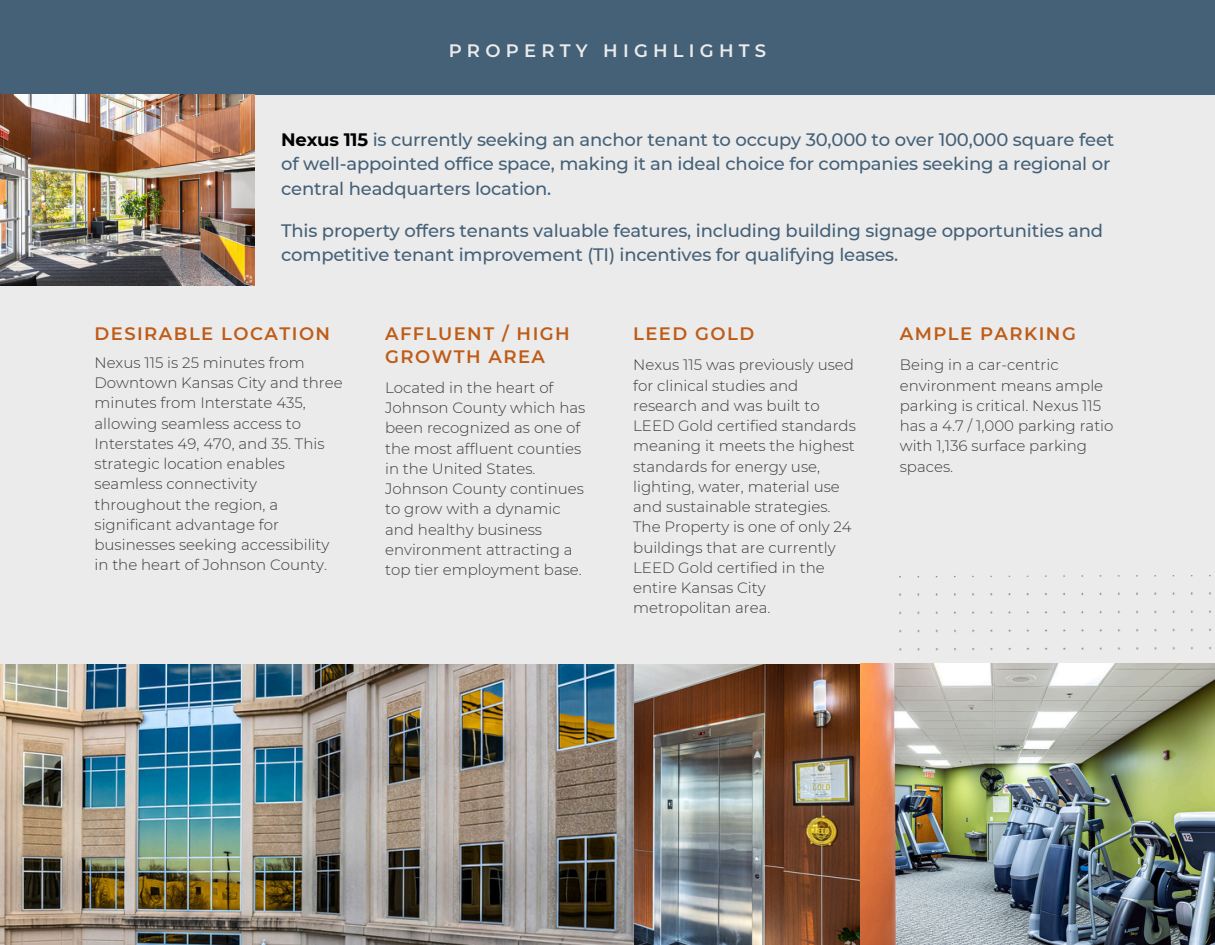
<style>
.page{position:relative;width:1215px;height:945px;background:#ebebec}
.page>*{position:absolute;margin:0;border:0;box-sizing:border-box;transform-origin:0 0}
.t1{font:500 18px/24.8px "Montserrat";letter-spacing:-.01em;color:#456177}
.t2{font:600 18px/22.5px "Montserrat";letter-spacing:.08em;color:#bf5c17}
.t3{font:600 18px "Montserrat";letter-spacing:.29em;color:#ebebec}
.t4{font:300 15px/20.2px "Montserrat";color:#3d3938}
.s1{font-weight:700;color:#000}
</style>
<div class="page">
<div style="left:0;top:0;width:1215px;height:94px;background:#456177"></div>
<img style="left:0;top:94px;width:254px;height:192px">
<img style="left:899px;top:575px;width:313px;height:76px">
<img style="left:633px;top:663px;width:582px;height:282px">
<img style="left:0;top:664px;width:633px;height:281px">
<h1 class="t3" style="left:449px;top:39px;width:319px">PROPERTY HIGHLIGHTS</h1>
<p class="t1" style="left:281px;top:127px;width:835px"><span class="s1">Nexus 115</span> is currently seeking an anchor tenant to occupy 30,000 to over 100,000 square feet of well-appointed office space, making it an ideal choice for companies seeking a regional or central headquarters location.</p>
<h2 class="t1" style="left:281px;top:218px;width:823px">This property offers tenants valuable features, including building signage opportunities and competitive tenant improvement (TI) incentives for qualifying leases.</h2>
<h2 class="t2" style="left:94px;top:322px;width:237px">DESIRABLE LOCATION</h2>
<p class="t4" style="left:94px;top:352px;width:250px">Nexus 115 is 25 minutes from<br>Downtown Kansas City and three minutes from Interstate 435, allowing seamless access to<br>Interstates 49, 470, and 35. This strategic location enables seamless connectivity throughout the region, a significant advantage for businesses seeking accessibility in the heart of Johnson County.</p>
<p class="t2" style="left:385px;top:322px;width:186px">AFFLUENT / HIGH<br>GROWTH AREA</p>
<h1 class="t4" style="left:385px;top:377px;width:202px">Located in the heart of<br>Johnson County which has been recognized as one of the most affluent counties in the United States.<br>Johnson County continues to grow with a dynamic and healthy business environment attracting a top tier employment base.</h1>
<p class="t2" style="left:633px;top:322px;width:123px">LEED GOLD</p>
<h1 class="t4" style="left:633px;top:355px;width:224px">Nexus 115 was previously used for clinical studies and research and was built to<br>LEED Gold certified standards meaning it meets the highest standards for energy use, lighting, water, material use and sustainable strategies.<br>The Property is one of only 24 buildings that are currently<br>LEED Gold certified in the entire Kansas City metropolitan area.</h1>
<p class="t2" style="left:900px;top:322px;width:178px">AMPLE PARKING</p>
<p class="t4" style="left:900px;top:355px;width:215px">Being in a car-centric environment means ample parking is critical. Nexus 115 has a 4.7 / 1,000 parking ratio with 1,136 surface parking spaces.</p>
</div>
